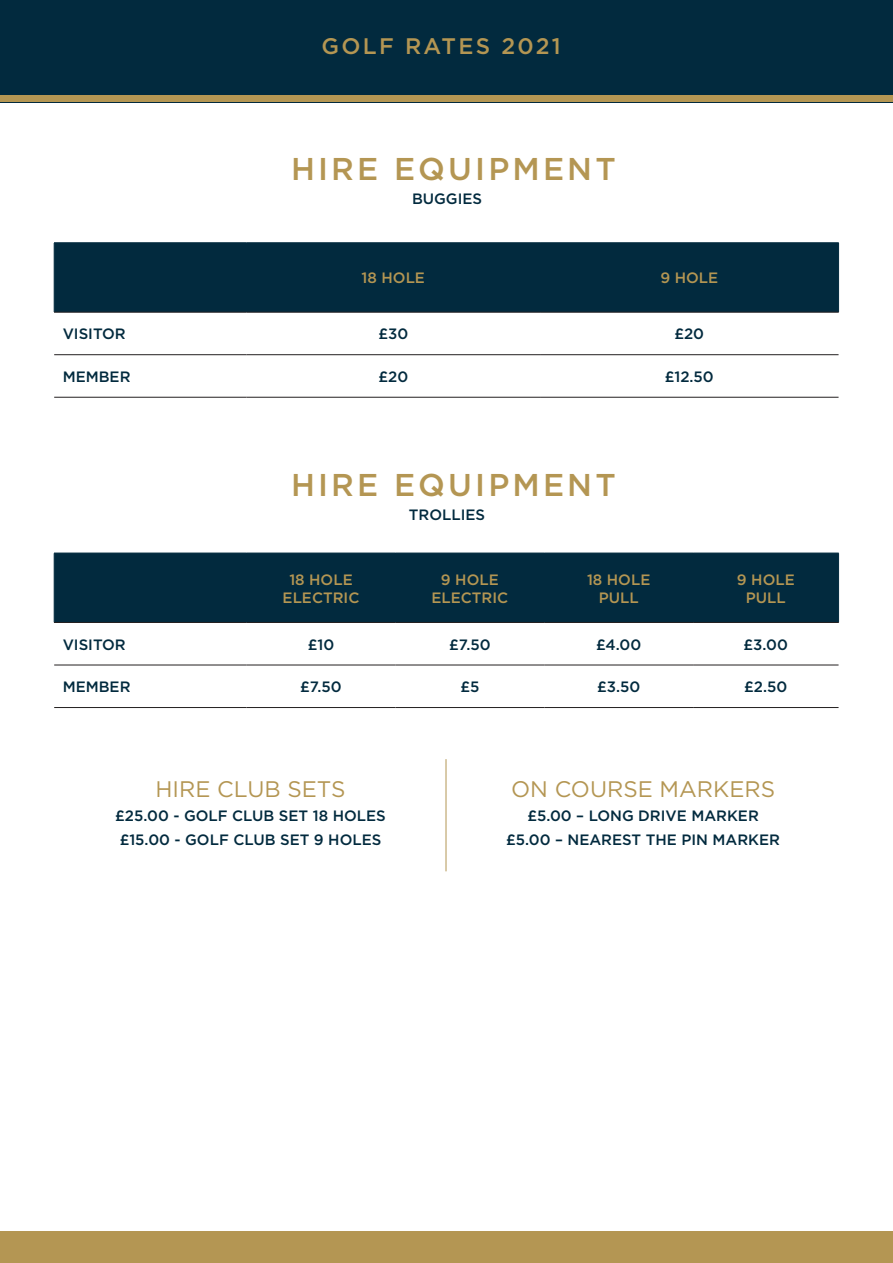
<style>
.page{position:relative;width:893px;height:1263px;background:#fff}
.page>*{position:absolute;margin:0;border:0;box-sizing:border-box;transform-origin:0 0}
.t1{font:500 31.5px "Gotham HTF";letter-spacing:.1em;color:#b49653}
.t2{font:22.5px "Gotham HTF";color:#b49653}
.t3{font:500 22.5px "Gotham HTF";letter-spacing:.1em;color:#b49653}
.t4{font:500 15px "Gotham HTF";color:#022a3e}
.t5{font:500 15px "Gotham";color:#022a3e}
.t6{font:500 15px "Gotham";color:#b49653}
</style>
<div class="page">
<div style="left:1px;top:1231px;width:892px;height:32px;background:#b49653"></div>
<div style="left:0;top:0;width:893px;height:102px;background:#022a3e"></div>
<div style="left:0;top:96px;width:893px;height:6px;background:#b49653"></div>
<div style="left:55px;top:243px;width:783px;height:69px;background:#022a3e"></div>
<hr style="left:54px;top:242px;width:193px;height:1px;background:#022a3e">
<hr style="left:54px;top:243px;width:1px;height:69px;background:#022a3e">
<hr style="left:247px;top:242px;width:293px;height:1px;background:#022a3e">
<hr style="left:246px;top:243px;width:1px;height:69px;background:#022a3e">
<hr style="left:540px;top:242px;width:299px;height:1px;background:#022a3e">
<hr style="left:540px;top:243px;width:1px;height:69px;background:#022a3e">
<hr style="left:838px;top:243px;width:1px;height:69px;background:#022a3e">
<hr style="left:54px;top:312px;width:193px;height:1px;background:#231f20">
<hr style="left:247px;top:312px;width:293px;height:1px;background:#231f20">
<hr style="left:540px;top:312px;width:299px;height:1px;background:#231f20">
<hr style="left:54px;top:354px;width:193px;height:1px;background:#231f20">
<hr style="left:247px;top:354px;width:293px;height:1px;background:#231f20">
<hr style="left:540px;top:354px;width:298px;height:1px;background:#231f20">
<hr style="left:54px;top:397px;width:193px;height:1px;background:#231f20">
<hr style="left:247px;top:397px;width:293px;height:1px;background:#231f20">
<hr style="left:540px;top:397px;width:298px;height:1px;background:#231f20">
<div style="left:55px;top:554px;width:783px;height:68px;background:#022a3e"></div>
<hr style="left:54px;top:553px;width:193px;height:1px;background:#022a3e">
<hr style="left:54px;top:553px;width:1px;height:69px;background:#022a3e">
<hr style="left:247px;top:553px;width:148px;height:1px;background:#022a3e">
<hr style="left:246px;top:553px;width:1px;height:69px;background:#022a3e">
<hr style="left:395px;top:553px;width:149px;height:1px;background:#022a3e">
<hr style="left:395px;top:553px;width:1px;height:69px;background:#022a3e">
<hr style="left:544px;top:553px;width:149px;height:1px;background:#022a3e">
<hr style="left:544px;top:553px;width:1px;height:69px;background:#022a3e">
<hr style="left:693px;top:553px;width:146px;height:1px;background:#022a3e">
<hr style="left:693px;top:553px;width:1px;height:69px;background:#022a3e">
<hr style="left:838px;top:553px;width:1px;height:69px;background:#022a3e">
<hr style="left:54px;top:622px;width:193px;height:1px;background:#231f20">
<hr style="left:247px;top:622px;width:148px;height:1px;background:#231f20">
<hr style="left:395px;top:622px;width:149px;height:1px;background:#231f20">
<hr style="left:544px;top:622px;width:149px;height:1px;background:#231f20">
<hr style="left:693px;top:622px;width:146px;height:1px;background:#231f20">
<hr style="left:54px;top:665px;width:193px;height:1px;background:#231f20">
<hr style="left:247px;top:665px;width:148px;height:1px;background:#231f20">
<hr style="left:395px;top:665px;width:149px;height:1px;background:#231f20">
<hr style="left:544px;top:665px;width:149px;height:1px;background:#231f20">
<hr style="left:693px;top:665px;width:145px;height:1px;background:#231f20">
<hr style="left:54px;top:707px;width:193px;height:1px;background:#231f20">
<hr style="left:247px;top:707px;width:148px;height:1px;background:#231f20">
<hr style="left:395px;top:707px;width:149px;height:1px;background:#231f20">
<hr style="left:544px;top:707px;width:149px;height:1px;background:#231f20">
<hr style="left:693px;top:707px;width:145px;height:1px;background:#231f20">
<hr style="left:446px;top:759px;width:1px;height:112px;background:#b49653">
<p class="t3" style="left:322px;top:33px;width:241px">GOLF RATES 2021</p>
<p class="t1" style="left:291px;top:151px;width:326px">HIRE EQUIPMENT</p>
<p class="t4" style="left:412px;top:191px;width:72px">BUGGIES</p>
<p class="t6" style="left:362px;top:268px;width:65px">18 HOLE</p>
<p class="t6" style="left:660px;top:268px;width:59px">9 HOLE</p>
<p class="t5" style="left:63px;top:324px;width:65px">VISITOR</p>
<p class="t5" style="left:378px;top:324px;width:31px">£30</p>
<p class="t5" style="left:674px;top:324px;width:31px">£20</p>
<p class="t5" style="left:63px;top:367px;width:69px">MEMBER</p>
<p class="t5" style="left:378px;top:367px;width:31px">£20</p>
<p class="t5" style="left:665px;top:367px;width:51px">£12.50</p>
<p class="t1" style="left:291px;top:467px;width:326px">HIRE EQUIPMENT</p>
<p class="t4" style="left:409px;top:506px;width:78px">TROLLIES</p>
<p class="t6" style="left:289px;top:570px;width:65px">18 HOLE</p>
<p class="t6" style="left:283px;top:588px;width:78px">ELECTRIC</p>
<p class="t6" style="left:441px;top:570px;width:59px">9 HOLE</p>
<p class="t6" style="left:431px;top:588px;width:78px">ELECTRIC</p>
<p class="t6" style="left:587px;top:570px;width:65px">18 HOLE</p>
<p class="t6" style="left:599px;top:588px;width:41px">PULL</p>
<p class="t6" style="left:737px;top:570px;width:59px">9 HOLE</p>
<p class="t6" style="left:746px;top:588px;width:41px">PULL</p>
<p class="t5" style="left:63px;top:635px;width:65px">VISITOR</p>
<p class="t5" style="left:308px;top:635px;width:28px">£10</p>
<p class="t5" style="left:449px;top:635px;width:43px">£7.50</p>
<p class="t5" style="left:596px;top:635px;width:47px">£4.00</p>
<p class="t5" style="left:744px;top:635px;width:46px">£3.00</p>
<p class="t5" style="left:63px;top:677px;width:69px">MEMBER</p>
<p class="t5" style="left:300px;top:677px;width:43px">£7.50</p>
<p class="t5" style="left:460px;top:677px;width:21px">£5</p>
<p class="t5" style="left:597px;top:677px;width:45px">£3.50</p>
<p class="t5" style="left:744px;top:677px;width:45px">£2.50</p>
<p class="t2" style="left:156px;top:777px;width:192px">HIRE CLUB SETS</p>
<p class="t4" style="left:115px;top:807px;width:272px">£25.00 - GOLF CLUB SET 18 HOLES</p>
<p class="t4" style="left:120px;top:831px;width:263px">£15.00 - GOLF CLUB SET 9 HOLES</p>
<p class="t2" style="left:511px;top:777px;width:265px">ON COURSE MARKERS</p>
<p class="t4" style="left:527px;top:807px;width:233px">£5.00 – LONG DRIVE MARKER</p>
<p class="t4" style="left:506px;top:831px;width:275px">£5.00 – NEAREST THE PIN MARKER</p>
</div>
